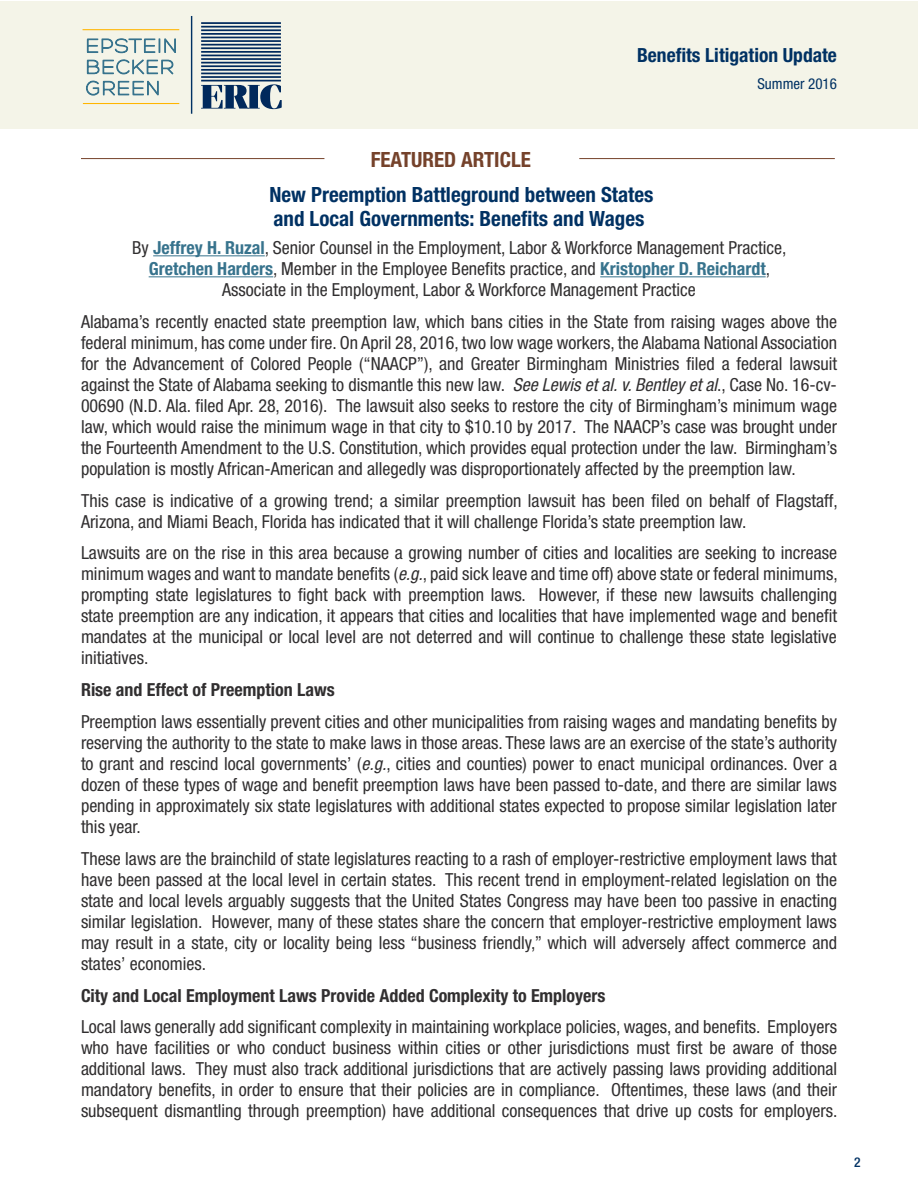
<style>
.page{position:relative;width:918px;height:1188px;background:#fff}
.page>*{position:absolute;margin:0;border:0;box-sizing:border-box;transform-origin:0 0}
.Paragraph_Style_6{font:700 condensed 21px/24px "Helvetica Neue LT";color:#003163}
.t1{font:700 condensed 21px "Helvetica Neue LT";color:#75422b}
.t2{font:700 condensed 19.5px "Helvetica Neue LT";color:#003163}
.t3{font:condensed 18px/21px "Helvetica Neue LT";color:#312f30;text-align:justify}
.t4{font:700 condensed 18px "Helvetica Neue LT";color:#312f30}
.t5{font:condensed 15px "Helvetica Neue LT";color:#003163}
.t6{font:500 condensed 13.5px "Helvetica Neue LT";color:#003163}
.s1{font-weight:700;color:#37738d}
.s2{font-style:italic}
</style>
<div class="page">
<div style="left:1px;top:1px;width:917px;height:128px;background:#f4f4e8"></div>
<svg style="left:86px;top:38px;width:90px;height:58px"></svg>
<hr style="left:83px;top:103px;width:96px;height:1px;background:#ffb500">
<hr style="left:83px;top:29px;width:96px;height:1px;background:#ffb500">
<svg style="left:201px;top:84px;width:81px;height:25px"></svg>
<hr style="left:201px;top:80px;width:80px;height:1px;background:#00295c">
<hr style="left:201px;top:76px;width:80px;height:2px;background:#00295c">
<hr style="left:201px;top:73px;width:80px;height:1px;background:#00295c">
<hr style="left:201px;top:69px;width:80px;height:2px;background:#00295c">
<hr style="left:201px;top:65px;width:80px;height:2px;background:#00295c">
<hr style="left:201px;top:62px;width:80px;height:2px;background:#00295c">
<hr style="left:201px;top:58px;width:80px;height:2px;background:#00295c">
<hr style="left:201px;top:55px;width:80px;height:1px;background:#00295c">
<hr style="left:201px;top:51px;width:80px;height:2px;background:#00295c">
<hr style="left:201px;top:47px;width:80px;height:2px;background:#00295c">
<hr style="left:201px;top:44px;width:80px;height:2px;background:#00295c">
<hr style="left:201px;top:40px;width:80px;height:2px;background:#00295c">
<hr style="left:201px;top:37px;width:80px;height:1px;background:#00295c">
<hr style="left:201px;top:33px;width:80px;height:2px;background:#00295c">
<hr style="left:201px;top:29px;width:80px;height:2px;background:#00295c">
<hr style="left:201px;top:26px;width:80px;height:2px;background:#00295c">
<hr style="left:201px;top:22px;width:80px;height:2px;background:#00295c">
<hr style="left:191px;top:16px;width:1px;height:98px;background:#003163">
<hr style="left:153px;top:255px;width:112px;height:1px;background:#37738d">
<hr style="left:149px;top:276px;width:124px;height:1px;background:#37738d">
<hr style="left:600px;top:276px;width:166px;height:1px;background:#37738d">
<hr style="left:579px;top:158px;width:256px;height:1px;background:#75422b">
<hr style="left:81px;top:158px;width:243px;height:1px;background:#75422b">
<p class="t2" style="left:637px;top:43px;width:201px">Benefits Litigation Update</p>
<p class="t5" style="left:757px;top:75px;width:81px">Summer 2016</p>
<p class="t1" style="left:371px;top:146px;width:162px">FEATURED ARTICLE</p>
<p class="Paragraph_Style_6" style="left:270px;top:183px;width:386px">New Preemption Battleground between States and Local Governments: Benefits and Wages</p>
<p class="t3" style="left:132px;top:237px;width:656px;text-align:center">By <span class="s1">Jeffrey H. Ruzal</span>, Senior Counsel in the Employment, Labor &amp; Workforce Management Practice,<br><span class="s1">Gretchen Harders</span>, Member in the Employee Benefits practice, and <span class="s1">Kristopher D. Reichardt</span>,<br>Associate in the Employment, Labor &amp; Workforce Management Practice</p>
<p class="t3" style="left:81px;top:311px;width:758px">Alabama’s recently enacted state preemption law, which bans cities in the State from raising wages above the federal minimum, has come under fire. On April 28, 2016, two low wage workers, the Alabama National Association for the Advancement of Colored People (“NAACP”), and Greater Birmingham Ministries filed a federal lawsuit against the State of Alabama seeking to dismantle this new law. <span class="s2">See Lewis et al. v. Bentley et al</span>., Case No. 16-cv-00690 (N.D. Ala. filed Apr. 28, 2016). The lawsuit also seeks to restore the city of Birmingham’s minimum wage law, which would raise the minimum wage in that city to $10.10 by 2017. The NAACP’s case was brought under the Fourteenth Amendment to the U.S. Constitution, which provides equal protection under the law. Birmingham’s population is mostly African-American and allegedly was disproportionately affected by the preemption law.</p>
<p class="t3" style="left:81px;top:490px;width:758px">This case is indicative of a growing trend; a similar preemption lawsuit has been filed on behalf of Flagstaff,<br>Arizona, and Miami Beach, Florida has indicated that it will challenge Florida’s state preemption law.</p>
<p class="t3" style="left:81px;top:542px;width:758px">Lawsuits are on the rise in this area because a growing number of cities and localities are seeking to increase minimum wages and want to mandate benefits (<span class="s2">e.g.</span>, paid sick leave and time off) above state or federal minimums, prompting state legislatures to fight back with preemption laws. However, if these new lawsuits challenging state preemption are any indication, it appears that cities and localities that have implemented wage and benefit mandates at the municipal or local level are not deterred and will continue to challenge these state legislative initiatives.</p>
<p class="t4" style="left:81px;top:679px;width:255px">Rise and Effect of Preemption Laws</p>
<p class="t3" style="left:81px;top:711px;width:758px">Preemption laws essentially prevent cities and other municipalities from raising wages and mandating benefits by reserving the authority to the state to make laws in those areas. These laws are an exercise of the state’s authority to grant and rescind local governments’ (<span class="s2">e.g.</span>, cities and counties) power to enact municipal ordinances. Over a dozen of these types of wage and benefit preemption laws have been passed to-date, and there are similar laws pending in approximately six state legislatures with additional states expected to propose similar legislation later this year.</p>
<p class="t3" style="left:81px;top:848px;width:758px">These laws are the brainchild of state legislatures reacting to a rash of employer-restrictive employment laws that have been passed at the local level in certain states. This recent trend in employment-related legislation on the state and local levels arguably suggests that the United States Congress may have been too passive in enacting similar legislation. However, many of these states share the concern that employer-restrictive employment laws may result in a state, city or locality being less “business friendly,” which will adversely affect commerce and states’ economies.</p>
<p class="t4" style="left:81px;top:984px;width:526px">City and Local Employment Laws Provide Added Complexity to Employers</p>
<p class="t3" style="left:81px;top:1016px;width:758px">Local laws generally add significant complexity in maintaining workplace policies, wages, and benefits. Employers who have facilities or who conduct business within cities or other jurisdictions must first be aware of those additional laws. They must also track additional jurisdictions that are actively passing laws providing additional mandatory benefits, in order to ensure that their policies are in compliance. Oftentimes, these laws (and their subsequent dismantling through preemption) have additional consequences that drive up costs for employers.</p>
<p class="t6" style="left:854px;top:1154px;width:8px">2</p>
</div>
